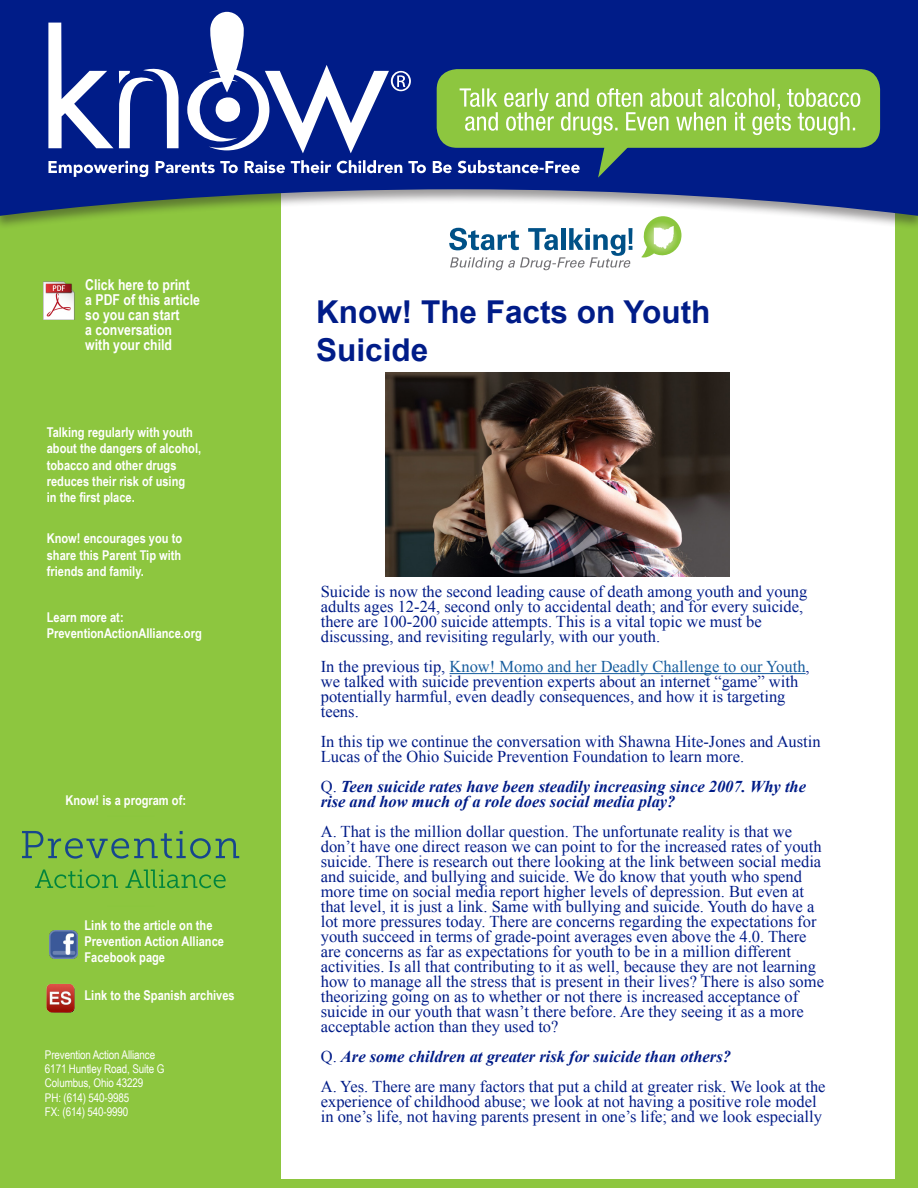
<style>
.page{position:relative;width:918px;height:1188px;background:#fff}
.page>*{position:absolute;margin:0;border:0;box-sizing:border-box;transform-origin:0 0}
.t1{font:700 31.5px/37.8px "Arial";color:#001c88}
.t2{font:16.5px/15px "Times New Roman";color:#001c88}
.t3{font:italic 700 16.5px/15px "Times New Roman";color:#001c88}
.t4{font:700 15px/15px "Arial Narrow";color:#fff}
.t5{font:700 13.5px/16.2px "Arial Narrow";color:#fff}
.t6{font:12px "Arial Narrow";letter-spacing:-.01em;color:#fff}
.s1{color:#175d9e}
.s2{font-weight:400;font-style:normal}
</style>
<div class="page">
<div style="left:258px;top:116px;width:660px;height:1072px;background:#8dc63f"></div>
<div style="left:281px;top:189px;width:614px;height:990px;background:#fff"></div>
<div style="left:0;top:116px;width:262px;height:1072px;background:#8dc63f"></div>
<div style="left:0;top:0;width:918px;height:230px;background:#231f20;opacity:.45"></div>
<svg style="left:0;top:0;width:918px;height:216px;background:#354c94"></svg>
<div style="left:437px;top:69px;width:443px;height:79px;background:#8dc63f;border-radius:20px"></div>
<svg style="left:48px;top:12px;width:812px;height:166px"></svg>
<hr style="left:450px;top:673px;width:356px;height:1px;background:#175d9e">
<svg style="left:22px;top:831px;width:217px;height:28px"></svg>
<svg style="left:35px;top:870px;width:83px;height:18px"></svg>
<svg style="left:125px;top:870px;width:101px;height:18px"></svg>
<img style="left:44px;top:281px;width:31px;height:39px">
<img style="left:46px;top:984px;width:29px;height:29px">
<img style="left:50px;top:931px;width:28px;height:28px">
<svg style="left:449px;top:228px;width:183px;height:42px"></svg>
<svg style="left:641px;top:216px;width:40px;height:42px"></svg>
<img style="left:385px;top:372px;width:345px;height:204px">
<p class="t4" style="left:85px;top:277px;width:116px">Click here to print a PDF of this article so you can start<br>a conversation with your child</p>
<p class="t5" style="left:47px;top:424px;width:156px">Talking regularly with youth about the dangers of alcohol, tobacco and other drugs reduces their risk of using<br>in the first place.</p>
<p class="t5" style="left:47px;top:530px;width:137px;text-align:justify">Know! encourages you to share this Parent Tip with friends and family.</p>
<p class="t5" style="left:47px;top:608px;width:157px">Learn more at:<br>PreventionActionAlliance.org</p>
<p class="t5" style="left:65px;top:791px;width:122px">Know! is a program of:</p>
<p class="t5" style="left:85px;top:916px;width:141px">Link to the article on the<br>Prevention Action Alliance<br>Facebook page</p>
<p class="t5" style="left:85px;top:986px;width:152px">Link to the Spanish archives</p>
<p class="t6" style="left:45px;top:1046px;width:112px">Prevention Action Alliance</p>
<p class="t6" style="left:45px;top:1060px;width:121px">6171 Huntley Road, Suite G</p>
<p class="t6" style="left:45px;top:1074px;width:100px">Columbus, Ohio 43229</p>
<p class="t6" style="left:45px;top:1089px;width:86px">PH: (614) 540-9985</p>
<p class="t6" style="left:45px;top:1103px;width:85px">FX: (614) 540-9990</p>
<p class="t1" style="left:316px;top:294px;width:396px">Know! The Facts on Youth<br>Suicide</p>
<p class="t2" style="left:321px;top:584px;width:488px">Suicide is now the second leading cause of death among youth and young adults ages 12-24, second only to accidental death; and for every suicide, there are 100-200 suicide attempts. This is a vital topic we must be discussing, and revisiting regularly, with our youth.</p>
<p class="t2" style="left:321px;top:659px;width:490px">In the previous tip, <span class="s1">Know! Momo and her Deadly Challenge to our Youth</span>, we talked with suicide prevention experts about an internet “game” with potentially harmful, even deadly consequences, and how it is targeting teens.</p>
<p class="t2" style="left:321px;top:734px;width:501px">In this tip we continue the conversation with Shawna Hite-Jones and Austin<br>Lucas of the Ohio Suicide Prevention Foundation to learn more.</p>
<p class="t3" style="left:321px;top:778px;width:487px"><span class="s2">Q.</span> Teen suicide rates have been steadily increasing since 2007. Why the rise and how much of a role does social media play?</p>
<p class="t2" style="left:321px;top:824px;width:505px">A. That is the million dollar question. The unfortunate reality is that we don’t have one direct reason we can point to for the increased rates of youth suicide. There is research out there looking at the link between social media and suicide, and bullying and suicide. We do know that youth who spend more time on social media report higher levels of depression. But even at that level, it is just a link. Same with bullying and suicide. Youth do have a lot more pressures today. There are concerns regarding the expectations for youth succeed in terms of grade-point averages even above the 4.0. There are concerns as far as expectations for youth to be in a million different activities. Is all that contributing to it as well, because they are not learning how to manage all the stress that is present in their lives? There is also some theorizing going on as to whether or not there is increased acceptance of suicide in our youth that wasn’t there before. Are they seeing it as a more acceptable action than they used to?</p>
<p class="t3" style="left:321px;top:1048px;width:412px"><span class="s2">Q.</span> Are some children at greater risk for suicide than others?</p>
<p class="t2" style="left:321px;top:1079px;width:506px">A. Yes. There are many factors that put a child at greater risk. We look at the experience of childhood abuse; we look at not having a positive role model in one’s life, not having parents present in one’s life; and we look especially</p>
</div>
